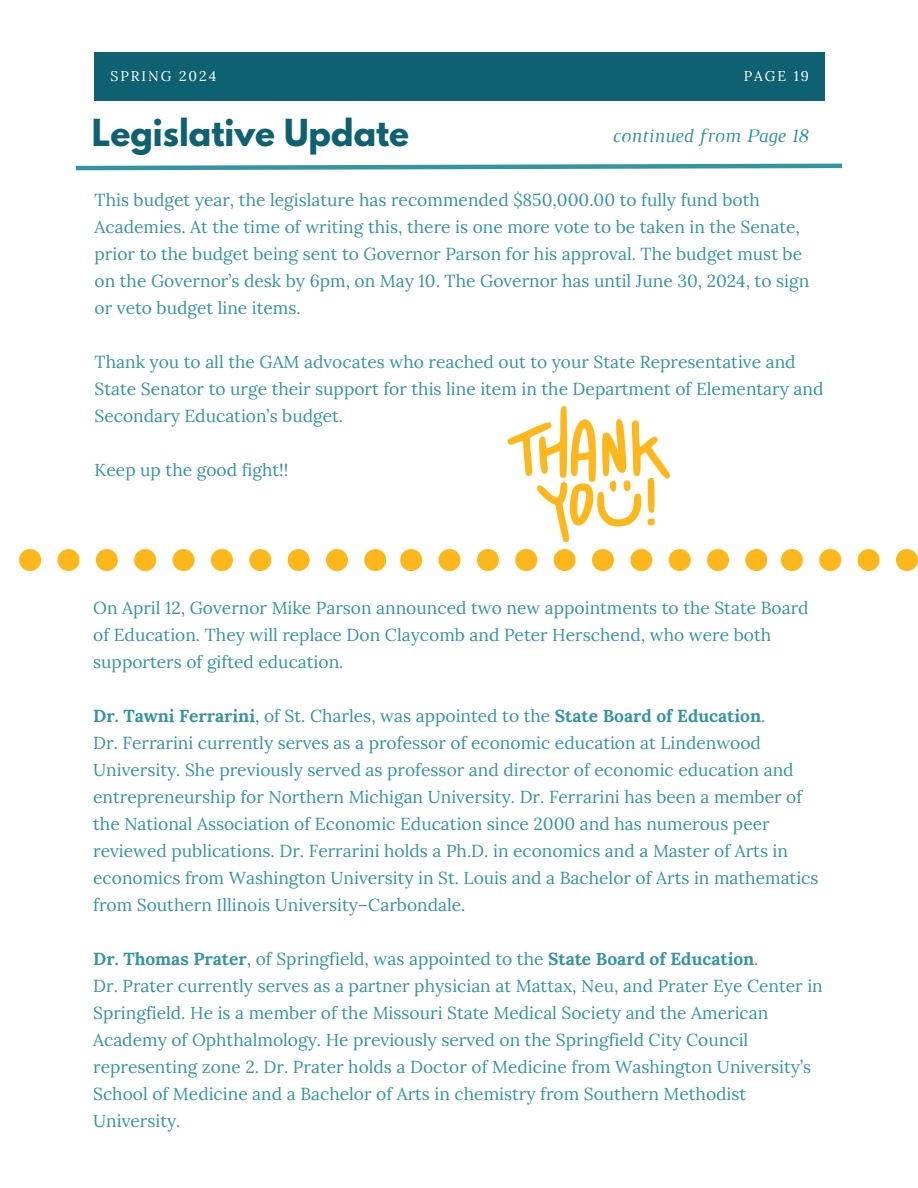
<style>
.page{position:relative;width:918px;height:1188px;background:#fff}
.page>*{position:absolute;margin:0;border:0;box-sizing:border-box;transform-origin:0 0}
.t1{font:700 33px "League Spartan";color:#0e6171}
.t2{font:italic 19.5px "Luthier";color:#3494a0}
.t3{font:17.4px/27px "Lora";color:#3494a0}
.t4{font:13.95px "Lora";letter-spacing:.14em;color:#fff}
.s1{font-weight:700}
</style>
<div class="page">
<svg style="left:75px;top:163px;width:768px;height:8px"></svg>
<div style="left:95px;top:53px;width:730px;height:47px;background:#0e6171"></div>
<svg style="left:507px;top:406px;width:163px;height:136px"></svg>
<svg style="left:19px;top:549px;width:22px;height:22px"></svg>
<svg style="left:57px;top:549px;width:22px;height:22px"></svg>
<svg style="left:96px;top:549px;width:22px;height:22px"></svg>
<svg style="left:134px;top:549px;width:22px;height:22px"></svg>
<svg style="left:173px;top:549px;width:22px;height:22px"></svg>
<svg style="left:211px;top:549px;width:22px;height:22px"></svg>
<svg style="left:249px;top:549px;width:22px;height:22px"></svg>
<svg style="left:288px;top:549px;width:22px;height:22px"></svg>
<svg style="left:326px;top:549px;width:22px;height:22px"></svg>
<svg style="left:364px;top:549px;width:22px;height:22px"></svg>
<svg style="left:781px;top:549px;width:22px;height:22px"></svg>
<svg style="left:819px;top:549px;width:22px;height:22px"></svg>
<svg style="left:858px;top:549px;width:22px;height:22px"></svg>
<svg style="left:896px;top:549px;width:22px;height:22px"></svg>
<svg style="left:400px;top:549px;width:22px;height:22px"></svg>
<svg style="left:439px;top:549px;width:22px;height:22px"></svg>
<svg style="left:477px;top:549px;width:22px;height:22px"></svg>
<svg style="left:515px;top:549px;width:22px;height:22px"></svg>
<svg style="left:554px;top:549px;width:22px;height:22px"></svg>
<svg style="left:592px;top:549px;width:22px;height:22px"></svg>
<svg style="left:630px;top:549px;width:22px;height:22px"></svg>
<svg style="left:669px;top:549px;width:22px;height:22px"></svg>
<svg style="left:707px;top:549px;width:22px;height:22px"></svg>
<svg style="left:745px;top:549px;width:22px;height:22px"></svg>
<p class="t4" style="left:111px;top:67px;width:107px">SPRING 2024</p>
<h1 class="t4" style="left:744px;top:67px;width:67px">PAGE 19</h1>
<p class="t1" style="left:92px;top:117px;width:319px">Legislative Update</p>
<p class="t2" style="left:612px;top:129px;width:198px">continued from Page 18</p>
<h2 class="t3" style="left:95px;top:187px;width:716px">This budget year, the legislature has recommended $850,000.00 to fully fund both Academies. At the time of writing this, there is one more vote to be taken in the Senate, prior to the budget being sent to Governor Parson for his approval. The budget must be on the Governor’s desk by 6pm, on May 10. The Governor has until June 30, 2024, to sign or veto budget line items.</h2>
<h3 class="t3" style="left:95px;top:349px;width:730px">Thank you to all the GAM advocates who reached out to your State Representative and<br>State Senator to urge their support for this line item in the Department of Elementary and<br>Secondary Education’s budget.</h3>
<h3 class="t3" style="left:95px;top:457px;width:195px">Keep up the good fight!!</h3>
<h3 class="t3" style="left:93px;top:594px;width:717px">On April 12, Governor Mike Parson announced two new appointments to the State Board of Education. They will replace Don Claycomb and Peter Herschend, who were both supporters of gifted education.</h3>
<p class="t3" style="left:93px;top:702px;width:727px"><span class="s1">Dr. Tawni Ferrarini</span>, of St. Charles, was appointed to the <span class="s1">State Board of Education</span>.<br>Dr. Ferrarini currently serves as a professor of economic education at Lindenwood University. She previously served as professor and director of economic education and entrepreneurship for Northern Michigan University. Dr. Ferrarini has been a member of the National Association of Economic Education since 2000 and has numerous peer reviewed publications. Dr. Ferrarini holds a Ph.D. in economics and a Master of Arts in economics from Washington University in St. Louis and a Bachelor of Arts in mathematics from Southern Illinois University–Carbondale.</p>
<p class="t3" style="left:93px;top:945px;width:731px"><span class="s1">Dr. Thomas Prater</span>, of Springfield, was appointed to the <span class="s1">State Board of Education</span>.<br>Dr. Prater currently serves as a partner physician at Mattax, Neu, and Prater Eye Center in Springfield. He is a member of the Missouri State Medical Society and the American Academy of Ophthalmology. He previously served on the Springfield City Council representing zone 2. Dr. Prater holds a Doctor of Medicine from Washington University’s School of Medicine and a Bachelor of Arts in chemistry from Southern Methodist University.</p>
</div>
